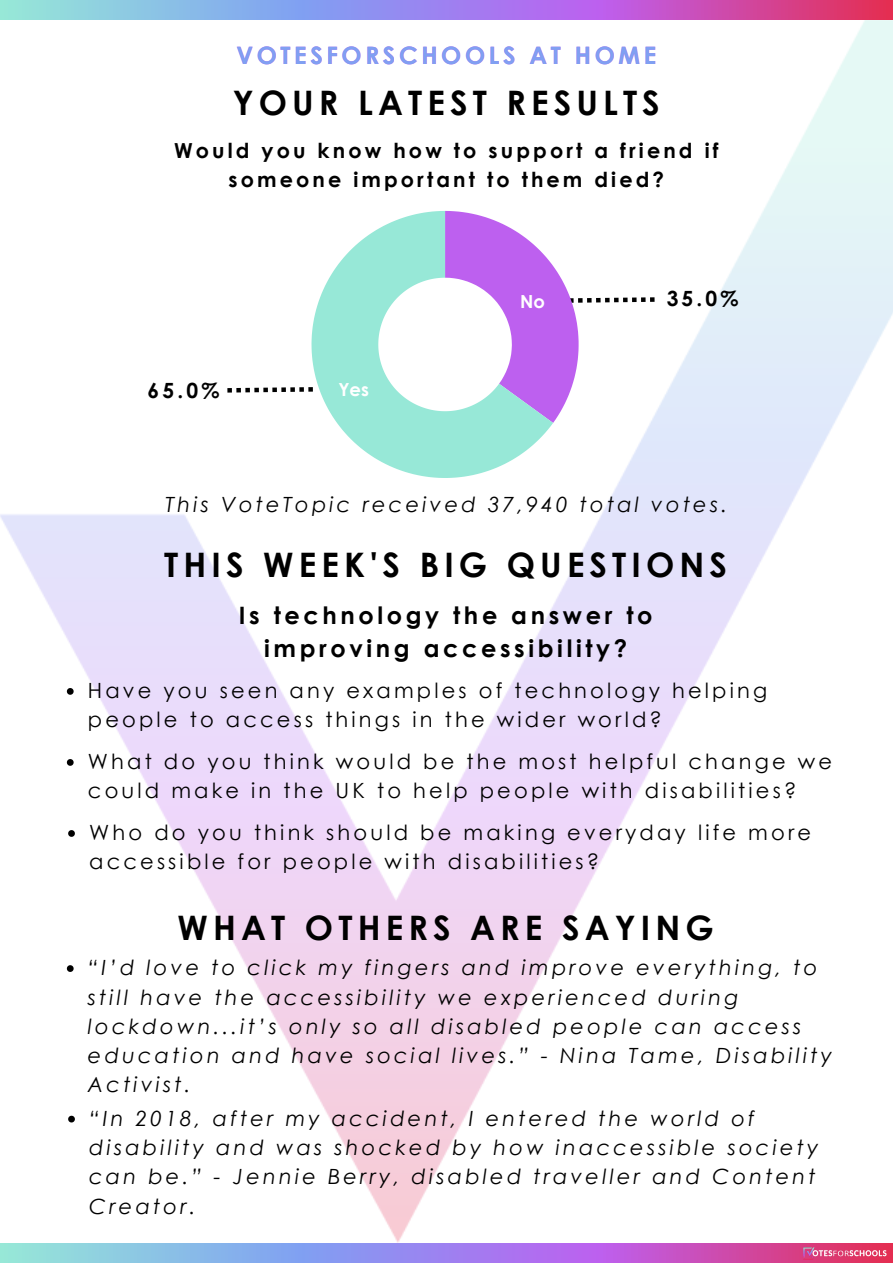
<style>
.page{position:relative;width:893px;height:1264px;background:#fff}
.page>*{position:absolute;margin:0;border:0;box-sizing:border-box;transform-origin:0 0}
.t1{font:700 33.75px "Century Gothic";letter-spacing:.15em;color:#000}
.t2{font:700 24px/32.5px "Century Gothic";letter-spacing:.15em;color:#000;text-align:center}
.t3{font:700 24px "Century Gothic";letter-spacing:.15em;color:#80a0f2}
.t4{font:italic 21px/29.2px "Century Gothic";letter-spacing:.15em;color:#000}
.t5{font:21px/29.2px "Century Gothic";letter-spacing:.15em;color:#000}
.t6{font:700 21px "Century Gothic";color:#000}
.t7{font:700 20.7px/28.2px "Century Gothic";letter-spacing:.15em;color:#000;text-align:center}
.t8{font:700 18px "Century Gothic";color:#fff}
</style>
<div class="page">
<img style="left:0;top:20px;width:892px;height:1222px">
<svg style="left:227px;top:387px;width:84px;height:5px"></svg>
<svg style="left:0;top:0;width:892px;height:20px;background:#a884d2"></svg>
<svg style="left:0;top:1243px;width:892px;height:19px;background:#a489d8"></svg>
<img style="left:803px;top:1246px;width:83px;height:13px">
<svg style="left:553px;top:211px;width:101px;height:212px"></svg>
<svg style="left:311px;top:211px;width:242px;height:267px"></svg>
<svg style="left:67px;top:688px;width:7px;height:6px"></svg>
<svg style="left:67px;top:759px;width:7px;height:6px"></svg>
<svg style="left:68px;top:830px;width:7px;height:6px"></svg>
<svg style="left:67px;top:965px;width:7px;height:6px"></svg>
<svg style="left:68px;top:1115px;width:7px;height:7px"></svg>
<p class="t3" style="left:236px;top:40px;width:421px">VOTESFORSCHOOLS AT HOME</p>
<p class="t1" style="left:233px;top:81px;width:428px">YOUR LATEST RESULTS</p>
<p class="t7" style="left:174px;top:136px;width:546px">Would you know how to support a friend if someone important to them died?</p>
<p class="t6" style="left:148px;top:376px;width:73px">65.0%</p>
<p class="t8" style="left:338px;top:377px;width:32px">Yes</p>
<p class="t8" style="left:520px;top:289px;width:26px">No</p>
<p class="t6" style="left:666px;top:285px;width:73px">35.0%</p>
<p class="t4" style="left:165px;top:489px;width:563px">This VoteTopic received 37,940 total votes.</p>
<p class="t1" style="left:164px;top:543px;width:564px">THIS WEEK'S BIG QUESTIONS</p>
<p class="t2" style="left:239px;top:598px;width:415px">Is technology the answer to improving accessibility?</p>
<p class="t5" style="left:88px;top:675px;width:680px">Have you seen any examples of technology helping people to access things in the wider world?</p>
<p class="t5" style="left:88px;top:746px;width:745px">What do you think would be the most helpful change we could make in the UK to help people with disabilities?</p>
<p class="t5" style="left:89px;top:817px;width:723px">Who do you think should be making everyday life more accessible for people with disabilities?</p>
<p class="t1" style="left:178px;top:905px;width:537px">WHAT OTHERS ARE SAYING</p>
<p class="t4" style="left:88px;top:952px;width:745px">“I’d love to click my fingers and improve everything, to still have the accessibility we experienced during lockdown...it’s only so all disabled people can access education and have social lives.” - Nina Tame, Disability Activist.</p>
<p class="t4" style="left:89px;top:1102px;width:730px">“In 2018, after my accident, I entered the world of disability and was shocked by how inaccessible society can be.” - Jennie Berry, disabled traveller and Content Creator.</p>
</div>
